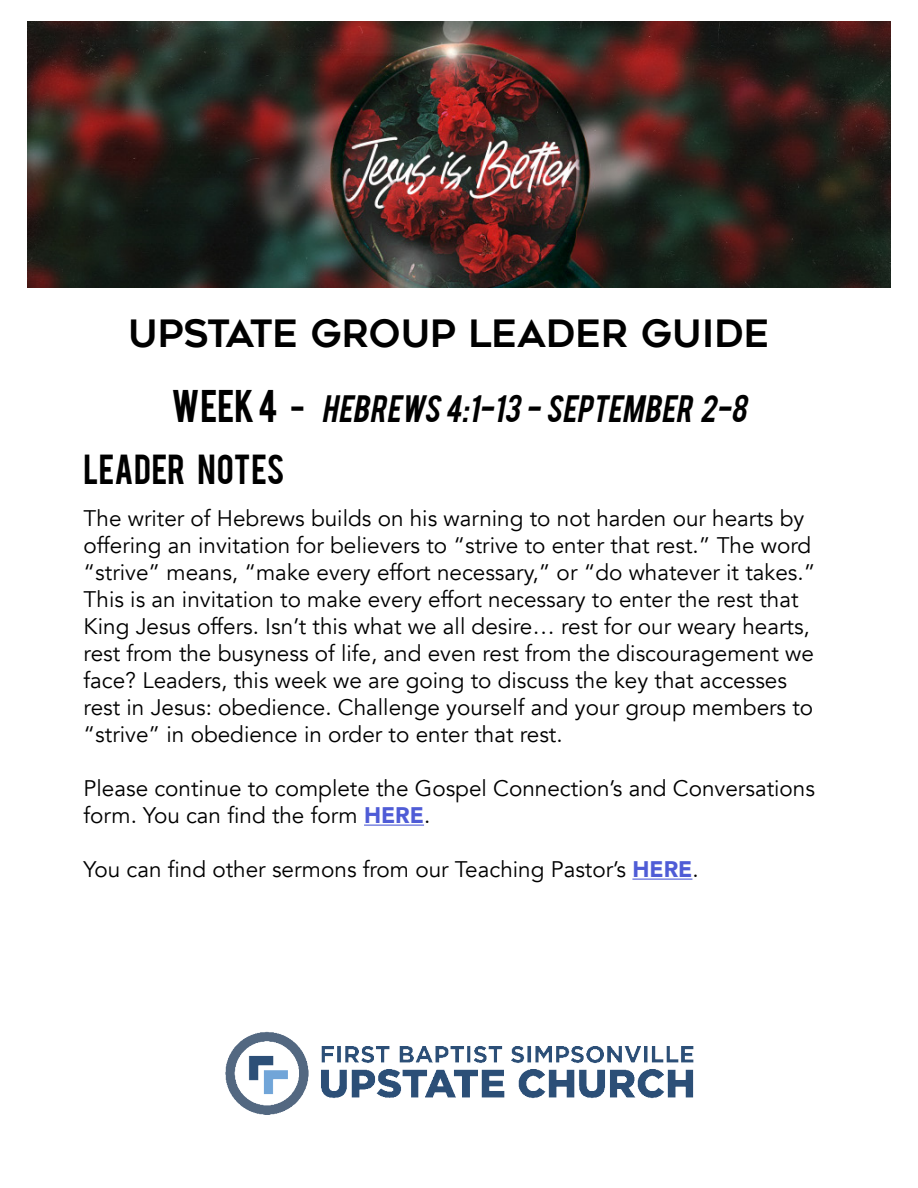
<style>
.page{position:relative;width:918px;height:1188px;background:#fff}
.page>*{position:absolute;margin:0;border:0;box-sizing:border-box;transform-origin:0 0}
.t1{font:37.5px "Geometos";color:#000}
.t2{font:33px "Bebas";color:#000}
.t3{font:italic 30px "Bebas";color:#000}
.t4{font:22.5px/27px "Avenir";color:#000}
.s1{font-style:normal;font-size:36px}
.s2{font-style:normal}
.s3{font-weight:900;color:#4f5cd6}
</style>
<div class="page">
<hr style="left:364px;top:825px;width:60px;height:1px;background:#4f5cd6">
<hr style="left:632px;top:879px;width:60px;height:1px;background:#4f5cd6">
<img style="left:27px;top:21px;width:864px;height:267px">
<img style="left:225px;top:1031px;width:469px;height:84px">
<p class="t1" style="left:128px;top:313px;width:643px">UPSTATE GROUP LEADER GUIDE</p>
<p class="t3" style="left:171px;top:387px;width:583px"><span class="s1">W e e k 4</span> <span class="s2">-</span> HEBREWS 4:1-13 - SEPTEMBER 2-8</p>
<p class="t2" style="left:84px;top:446px;width:203px">LEADER NOTES</p>
<p class="t4" style="left:84px;top:506px;width:733px">The writer of Hebrews builds on his warning to not harden our hearts by offering an invitation for believers to “strive to enter that rest.” The word “strive” means, “make every effort necessary,” or “do whatever it takes.” This is an invitation to make every effort necessary to enter the rest that King Jesus offers. Isn’t this what we all desire… rest for our weary hearts, rest from the busyness of life, and even rest from the discouragement we face? Leaders, this week we are going to discuss the key that accesses rest in Jesus: obedience. Challenge yourself and your group members to “strive” in obedience in order to enter that rest.</p>
<p class="t4" style="left:84px;top:776px;width:733px">Please continue to complete the Gospel Connection’s and Conversations</p>
<p class="t4" style="left:84px;top:803px;width:348px">form. You can find the form <span class="s3">HERE</span>.</p>
<p class="t4" style="left:84px;top:857px;width:617px">You can find other sermons from our Teaching Pastor’s <span class="s3">HERE</span>.</p>
</div>
